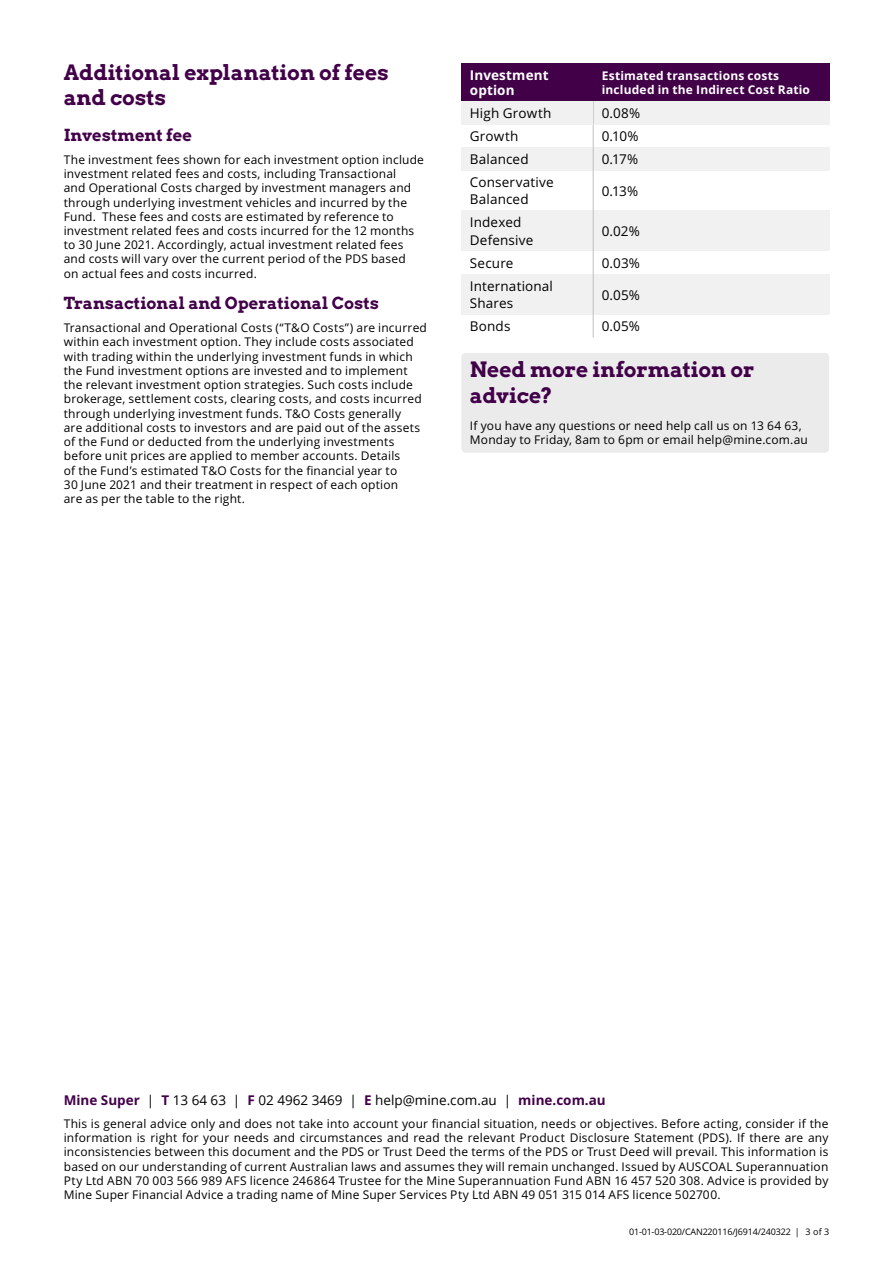
<style>
.page{position:relative;width:893px;height:1263px;background:#fff}
.page>*{position:absolute;margin:0;border:0;box-sizing:border-box;transform-origin:0 0}
.t1{font:700 21px/25.5px "Arvo";letter-spacing:-.005em;color:#420049}
.t2{font:700 16.5px "Arvo";letter-spacing:.005em;color:#420049}
.t3{font:13.5px/23.1px "Open Sans";letter-spacing:.01em;color:#000}
.t4{font:13.5px "Open Sans";color:#000}
.t5{font:700 13.5px/14.2px "Open Sans";letter-spacing:.01em;color:#fff}
.t6{font:12px/14.2px "Open Sans";letter-spacing:.015em;color:#000}
.t7{font:700 12px/14.2px "Open Sans";letter-spacing:.015em;color:#fff}
.t8{font:9px "Open Sans";letter-spacing:-.02em;color:#000}
.s1{font-weight:700;color:#420049}
.s2{font-style:inherit}
</style>
<div class="page">
<div style="left:461px;top:353px;width:368px;height:100px;background:#ebebec;border-radius:4px"></div>
<div style="left:593px;top:147px;width:236px;height:23px;background:#f1f1f2"></div>
<div style="left:461px;top:147px;width:132px;height:23px;background:#f1f1f2"></div>
<div style="left:593px;top:211px;width:236px;height:40px;background:#f1f1f2"></div>
<div style="left:461px;top:211px;width:132px;height:40px;background:#f1f1f2"></div>
<hr style="left:593px;top:170px;width:1px;height:41px;background:#bcbec0">
<hr style="left:593px;top:211px;width:1px;height:40px;background:#bcbec0">
<div style="left:593px;top:274px;width:236px;height:40px;background:#f1f1f2"></div>
<div style="left:461px;top:274px;width:132px;height:40px;background:#f1f1f2"></div>
<svg style="left:593px;top:251px;width:1px;height:23px"></svg>
<hr style="left:593px;top:274px;width:1px;height:40px;background:#bcbec0">
<svg style="left:593px;top:314px;width:1px;height:24px"></svg>
<div style="left:593px;top:101px;width:236px;height:23px;background:#f1f1f2"></div>
<svg style="left:593px;top:101px;width:1px;height:69px"></svg>
<div style="left:461px;top:101px;width:132px;height:23px;background:#f1f1f2"></div>
<div style="left:461px;top:64px;width:132px;height:37px;background:#420049"></div>
<div style="left:593px;top:64px;width:236px;height:37px;background:#420049"></div>
<h3 class="t1" style="left:64px;top:59px;width:326px">Additional explanation of fees and costs</h3>
<h4 class="t2" style="left:64px;top:125px;width:130px">Investment fee</h4>
<p class="t6" style="left:64px;top:152px;width:362px">The investment fees shown for each investment option include investment related fees and costs, including Transactional<br>and Operational Costs charged by investment managers and through underlying investment vehicles and incurred by the Fund. These fees and costs are estimated by reference to investment related fees and costs incurred for the 12 months to 30 June 2021. Accordingly, actual investment related fees and costs will vary over the current period of the PDS based<br>on actual fees and costs incurred.</p>
<h4 class="t2" style="left:64px;top:293px;width:317px">Transactional and Operational Costs</h4>
<p class="t6" style="left:64px;top:320px;width:365px">Transactional and Operational Costs (“T&amp;O Costs”) are incurred within each investment option. They include costs associated with trading within the underlying investment funds in which the Fund investment options are invested and to implement the relevant investment option strategies. Such costs include brokerage, settlement costs, clearing costs, and costs incurred through underlying investment funds. T&amp;O Costs generally<br>are additional costs to investors and are paid out of the assets of the Fund or deducted from the underlying investments before unit prices are applied to member accounts. Details<br>of the Fund’s estimated T&amp;O Costs for the fnancial year to<br>30 June 2021 and their treatment in respect of each option<br>are as per the table to the right.</p>
<p class="t5" style="left:470px;top:68px;width:80px">Investment option</p>
<p class="t7" style="left:602px;top:68px;width:210px">Estimated transactions costs included in the Indirect Cost Ratio</p>
<p class="t3" style="left:470px;top:101px;width:85px">High Growth<br>Growth<br>Balanced<br>Conservative</p>
<p class="t3" style="left:470px;top:188px;width:60px">Balanced</p>
<p class="t3" style="left:470px;top:214px;width:65px;line-height:17.2px">Indexed<br>Defensive</p>
<p class="t3" style="left:470px;top:251px;width:85px">Secure<br>International</p>
<p class="t3" style="left:470px;top:291px;width:45px">Shares<br>Bonds</p>
<p class="t3" style="left:602px;top:101px;width:40px">0.08%<br>0.10%<br>0.17%</p>
<p class="t3" style="left:602px;top:179px;width:38px">0.13%</p>
<p class="t3" style="left:602px;top:219px;width:40px">0.02%</p>
<p class="t3" style="left:602px;top:251px;width:40px">0.03%</p>
<p class="t3" style="left:602px;top:283px;width:40px">0.05%</p>
<p class="t3" style="left:602px;top:314px;width:40px">0.05%</p>
<h3 class="t1" style="left:470px;top:357px;width:286px">Need more information or advice?</h3>
<p class="t6" style="left:470px;top:418px;width:340px">If you have any questions or need help call us on 13 64 63,<br>Monday to Friday, 8am to 6pm or email help@mine.com.au</p>
<p class="t4" style="left:64px;top:1091px;width:543px"><span class="s1">Mine Super</span> <span class="s2">|</span> <span class="s1">T</span> 13 64 63 <span class="s2">|</span> <span class="s1">F</span> 02 4962 3469 <span class="s2">|</span> <span class="s1">E</span> help@mine.com.au <span class="s2">|</span> <span class="s1">mine.com.au</span></p>
<p class="t6" style="left:64px;top:1116px;width:766px;text-align:justify">This is general advice only and does not take into account your fnancial situation, needs or objectives. Before acting, consider if the information is right for your needs and circumstances and read the relevant Product Disclosure Statement (PDS). If there are any inconsistencies between this document and the PDS or Trust Deed the terms of the PDS or Trust Deed will prevail. This information is based on our understanding of current Australian laws and assumes they will remain unchanged. Issued by AUSCOAL Superannuation Pty Ltd ABN 70 003 566 989 AFS licence 246864 Trustee for the Mine Superannuation Fund ABN 16 457 520 308. Advice is provided by Mine Super Financial Advice a trading name of Mine Super Services Pty Ltd ABN 49 051 315 014 AFS licence 502700.</p>
<p class="t8" style="left:629px;top:1226px;width:202px">01-01-03-020/CAN220116/J6914/240322 | 3 of 3</p>
</div>
